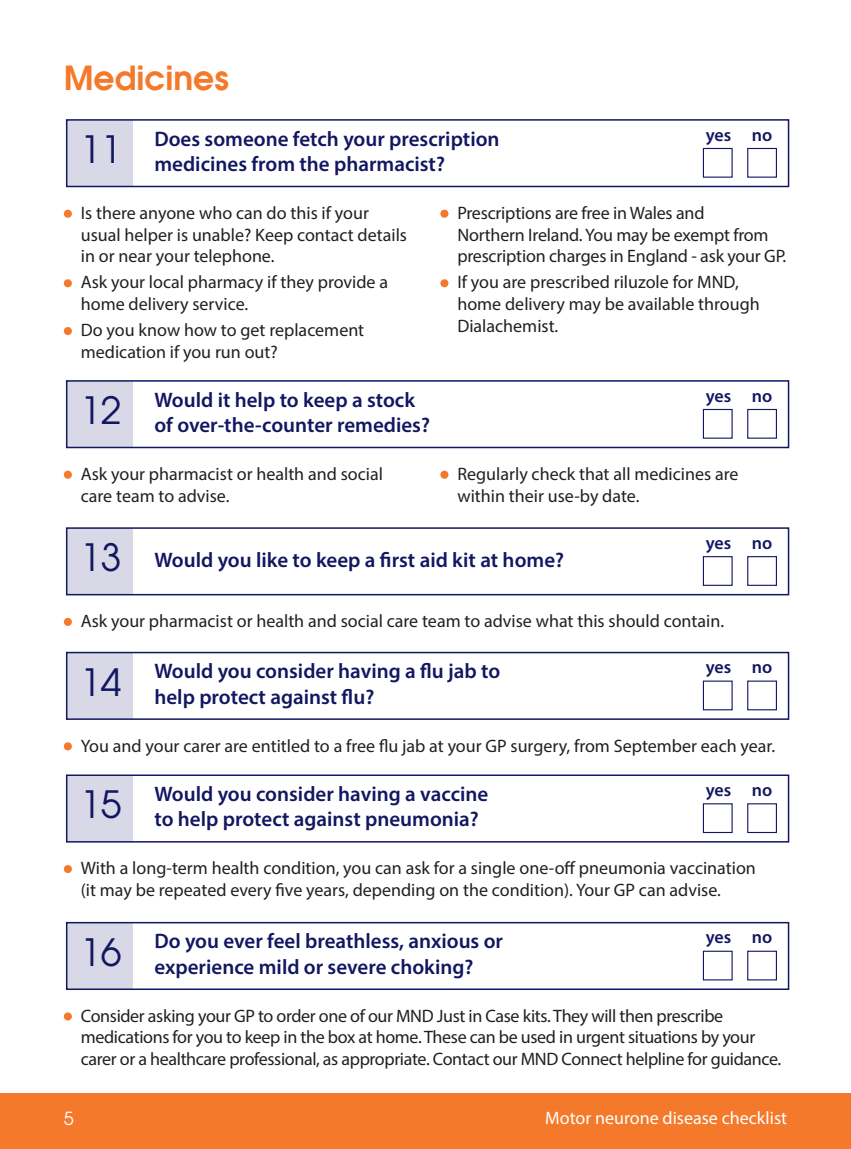
<style>
.page{position:relative;width:851px;height:1149px;background:#fff}
.page>*{position:absolute;margin:0;border:0;box-sizing:border-box;transform-origin:0 0}
.t1{font:37.5px "Avant Garde";color:#121761}
.t2{font:600 33px "Avant Garde";color:#f4792a}
.t3{font:600 21px/25.5px "Myriad Pro";color:#121761}
.t4{font:18px/21.8px "Myriad Pro";color:#231f20}
.t5{font:18px/21.8px "Myriad Pro";letter-spacing:-.02em;color:#231f20}
.t6{font:600 18px "Myriad Pro";color:#121761}
.t7{font:18px "Myriad Pro";color:#fff}
.t8{font:18px "Avant Garde";color:#fff}
</style>
<div class="page">
<div style="left:0;top:1093px;width:850px;height:55px;background:#f4792a"></div>
<div style="left:67px;top:120px;width:66px;height:66px;background:#d8d8e7"></div>
<div style="left:66px;top:119px;width:723px;height:68px;border:2px solid #121761"></div>
<div style="left:64px;top:209px;width:8px;height:9px;background:#f4792a;border-radius:50%"></div>
<div style="left:64px;top:279px;width:8px;height:8px;background:#f4792a;border-radius:50%"></div>
<div style="left:64px;top:327px;width:8px;height:8px;background:#f4792a;border-radius:50%"></div>
<div style="left:440px;top:209px;width:8px;height:9px;background:#f4792a;border-radius:50%"></div>
<div style="left:440px;top:279px;width:8px;height:8px;background:#f4792a;border-radius:50%"></div>
<div style="left:702px;top:148px;width:30px;height:30px;background:#fff;border:1px solid #121761"></div>
<div style="left:747px;top:148px;width:29px;height:30px;background:#fff;border:1px solid #121761"></div>
<div style="left:67px;top:381px;width:66px;height:66px;background:#d8d8e7"></div>
<div style="left:66px;top:380px;width:723px;height:68px;border:2px solid #121761"></div>
<div style="left:64px;top:470px;width:8px;height:8px;background:#f4792a;border-radius:50%"></div>
<div style="left:440px;top:470px;width:8px;height:8px;background:#f4792a;border-radius:50%"></div>
<div style="left:702px;top:409px;width:30px;height:29px;background:#fff;border:1px solid #121761"></div>
<div style="left:747px;top:409px;width:29px;height:29px;background:#fff;border:1px solid #121761"></div>
<div style="left:67px;top:528px;width:66px;height:66px;background:#d8d8e7"></div>
<div style="left:66px;top:527px;width:723px;height:68px;border:2px solid #121761"></div>
<div style="left:64px;top:617px;width:8px;height:8px;background:#f4792a;border-radius:50%"></div>
<div style="left:702px;top:556px;width:30px;height:29px;background:#fff;border:1px solid #121761"></div>
<div style="left:747px;top:556px;width:29px;height:29px;background:#fff;border:1px solid #121761"></div>
<div style="left:67px;top:652px;width:66px;height:67px;background:#d8d8e7"></div>
<div style="left:66px;top:651px;width:723px;height:68px;border:2px solid #121761"></div>
<div style="left:64px;top:742px;width:8px;height:8px;background:#f4792a;border-radius:50%"></div>
<div style="left:702px;top:680px;width:30px;height:30px;background:#fff;border:1px solid #121761"></div>
<div style="left:747px;top:680px;width:29px;height:30px;background:#fff;border:1px solid #121761"></div>
<div style="left:67px;top:775px;width:66px;height:66px;background:#d8d8e7"></div>
<div style="left:66px;top:774px;width:723px;height:68px;border:2px solid #121761"></div>
<svg style="left:64px;top:864px;width:8px;height:8px"></svg>
<div style="left:67px;top:922px;width:66px;height:66px;background:#d8d8e7"></div>
<div style="left:66px;top:921px;width:723px;height:68px;border:2px solid #121761"></div>
<div style="left:64px;top:1012px;width:8px;height:8px;background:#f4792a;border-radius:50%"></div>
<div style="left:702px;top:950px;width:30px;height:30px;background:#fff;border:1px solid #121761"></div>
<div style="left:747px;top:950px;width:29px;height:30px;background:#fff;border:1px solid #121761"></div>
<h2 class="t2" style="left:64px;top:56px;width:166px">Medicines</h2>
<p class="t3" style="left:154px;top:125px;width:346px">Does someone fetch your prescription medicines from the pharmacist?</p>
<p class="t4" style="left:81px;top:202px;width:327px">Is there anyone who can do this if your usual helper is unable? Keep contact details in or near your telephone.</p>
<p class="t4" style="left:81px;top:271px;width:309px">Ask your local pharmacy if they provide a home delivery service.</p>
<p class="t4" style="left:81px;top:319px;width:285px">Do you know how to get replacement medication if you run out?</p>
<h1 class="t1" style="left:80px;top:126px;width:43px">11</h1>
<p class="t6" style="left:705px;top:123px;width:68px">yes no</p>
<p class="t4" style="left:457px;top:202px;width:330px">Prescriptions are free in Wales and<br>Northern Ireland. You may be exempt from prescription charges in England - ask your GP.</p>
<p class="t4" style="left:457px;top:271px;width:304px">If you are prescribed riluzole for MND, home delivery may be available through<br>Dialachemist.</p>
<p class="t3" style="left:154px;top:386px;width:277px">Would it help to keep a stock of over-the-counter remedies?</p>
<p class="t4" style="left:81px;top:462px;width:303px">Ask your pharmacist or health and social care team to advise.</p>
<p class="t4" style="left:457px;top:462px;width:282px">Regularly check that all medicines are within their use-by date.</p>
<h1 class="t1" style="left:80px;top:387px;width:43px">12</h1>
<p class="t6" style="left:705px;top:384px;width:68px">yes no</p>
<h1 class="t1" style="left:80px;top:534px;width:43px">13</h1>
<p class="t6" style="left:751px;top:531px;width:22px">no</p>
<p class="t6" style="left:705px;top:531px;width:27px">yes</p>
<p class="t3" style="left:154px;top:546px;width:411px">Would you like to keep a first aid kit at home?</p>
<p class="t4" style="left:81px;top:609px;width:644px">Ask your pharmacist or health and social care team to advise what this should contain.</p>
<p class="t3" style="left:154px;top:657px;width:347px">Would you consider having a flu jab to help protect against flu?</p>
<p class="t4" style="left:81px;top:734px;width:695px">You and your carer are entitled to a free flu jab at your GP surgery, from September each year.</p>
<h1 class="t1" style="left:80px;top:658px;width:43px">14</h1>
<p class="t6" style="left:705px;top:655px;width:68px">yes no</p>
<p class="t3" style="left:154px;top:780px;width:335px">Would you consider having a vaccine to help protect against pneumonia?</p>
<p class="t4" style="left:81px;top:856px;width:676px">With a long-term health condition, you can ask for a single one-off pneumonia vaccination (it may be repeated every five years, depending on the condition). Your GP can advise.</p>
<h1 class="t1" style="left:80px;top:781px;width:43px">15</h1>
<p class="t6" style="left:705px;top:778px;width:68px">yes no</p>
<p class="t3" style="left:154px;top:927px;width:350px">Do you ever feel breathless, anxious or experience mild or severe choking?</p>
<p class="t5" style="left:81px;top:1004px;width:702px">Consider asking your GP to order one of our MND Just in Case kits. They will then prescribe medications for you to keep in the box at home. These can be used in urgent situations by your carer or a healthcare professional, as appropriate. Contact our MND Connect helpline for guidance.</p>
<h1 class="t1" style="left:80px;top:928px;width:43px">16</h1>
<p class="t6" style="left:705px;top:925px;width:68px">yes no</p>
<p class="t8" style="left:64px;top:1107px;width:11px">5</p>
<p class="t7" style="left:545px;top:1106px;width:243px">Motor neurone disease checklist</p>
</div>
